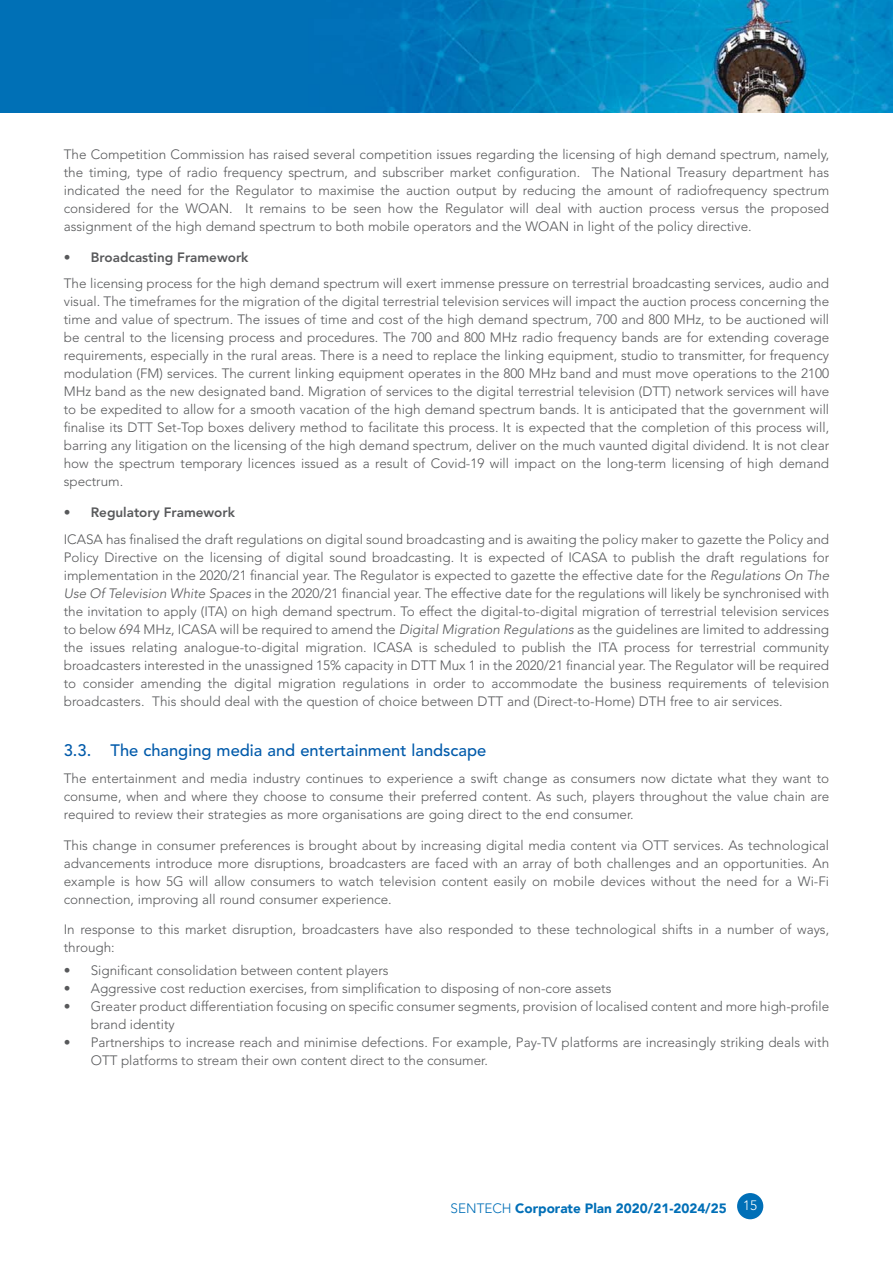
<style>
.page{position:relative;width:893px;height:1263px;background:#fff}
.page>*{position:absolute;margin:0;border:0;box-sizing:border-box;transform-origin:0 0}
.t1{font:500 16.5px "Avenir LT Std";color:#005aaa}
.t2{font:300 13.5px/18px "Avenir LT Std";color:#58595b;text-align:justify}
.t3{font:800 13.5px "Avenir LT Std";color:#58595b}
.t4{font:900 13.5px "Avenir";color:#006fb7}
.s1{font-style:italic}
.s2{font-weight:300}
</style>
<div class="page">
<img style="left:0;top:0;width:893px;height:113px">
<div style="left:737px;top:1193px;width:26px;height:26px;background:#006fb7;border-radius:50%"></div>
<p class="t2" style="left:64px;top:146px;width:767px">The Competition Commission has raised several competition issues regarding the licensing of high demand spectrum, namely, the timing, type of radio frequency spectrum, and subscriber market configuration. The National Treasury department has indicated the need for the Regulator to maximise the auction output by reducing the amount of radiofrequency spectrum considered for the WOAN. It remains to be seen how the Regulator will deal with auction process versus the proposed assignment of the high demand spectrum to both mobile operators and the WOAN in light of the policy directive.</p>
<p class="t3" style="left:64px;top:251px;width:186px">• Broadcasting Framework</p>
<p class="t2" style="left:64px;top:275px;width:767px">The licensing process for the high demand spectrum will exert immense pressure on terrestrial broadcasting services, audio and visual. The timeframes for the migration of the digital terrestrial television services will impact the auction process concerning the time and value of spectrum. The issues of time and cost of the high demand spectrum, 700 and 800 MHz, to be auctioned will be central to the licensing process and procedures. The 700 and 800 MHz radio frequency bands are for extending coverage requirements, especially in the rural areas. There is a need to replace the linking equipment, studio to transmitter, for frequency modulation (FM) services. The current linking equipment operates in the 800 MHz band and must move operations to the 2100<br>MHz band as the new designated band. Migration of services to the digital terrestrial television (DTT) network services will have to be expedited to allow for a smooth vacation of the high demand spectrum bands. It is anticipated that the government will finalise its DTT Set-Top boxes delivery method to facilitate this process. It is expected that the completion of this process will, barring any litigation on the licensing of the high demand spectrum, deliver on the much vaunted digital dividend. It is not clear how the spectrum temporary licences issued as a result of Covid-19 will impact on the long-term licensing of high demand spectrum.</p>
<p class="t3" style="left:64px;top:506px;width:173px">• Regulatory Framework</p>
<p class="t2" style="left:64px;top:531px;width:767px">ICASA has finalised the draft regulations on digital sound broadcasting and is awaiting the policy maker to gazette the Policy and Policy Directive on the licensing of digital sound broadcasting. It is expected of ICASA to publish the draft regulations for implementation in the 2020/21 financial year. The Regulator is expected to gazette the effective date for the <span class="s1">Regulations On The Use Of Television White Spaces</span> in the 2020/21 financial year. The effective date for the regulations will likely be synchronised with the invitation to apply (ITA) on high demand spectrum. To effect the digital-to-digital migration of terrestrial television services to below 694 MHz, ICASA will be required to amend the <span class="s1">Digital Migration Regulations</span> as the guidelines are limited to addressing the issues relating analogue-to-digital migration. ICASA is scheduled to publish the ITA process for terrestrial community broadcasters interested in the unassigned 15% capacity in DTT Mux 1 in the 2020/21 financial year. The Regulator will be required to consider amending the digital migration regulations in order to accommodate the business requirements of television broadcasters. This should deal with the question of choice between DTT and (Direct-to-Home) DTH free to air services.</p>
<p class="t1" style="left:64px;top:743px;width:424px">3.3. The changing media and entertainment landscape</p>
<p class="t2" style="left:64px;top:770px;width:767px">The entertainment and media industry continues to experience a swift change as consumers now dictate what they want to consume, when and where they choose to consume their preferred content. As such, players throughout the value chain are required to review their strategies as more organisations are going direct to the end consumer.</p>
<p class="t2" style="left:64px;top:837px;width:767px">This change in consumer preferences is brought about by increasing digital media content via OTT services. As technological advancements introduce more disruptions, broadcasters are faced with an array of both challenges and an opportunities. An example is how 5G will allow consumers to watch television content easily on mobile devices without the need for a Wi-Fi connection, improving all round consumer experience.</p>
<p class="t2" style="left:64px;top:921px;width:767px">In response to this market disruption, broadcasters have also responded to these technological shifts in a number of ways, through:</p>
<p class="t2" style="left:64px;top:962px;width:326px">• Significant consolidation between content players</p>
<p class="t2" style="left:64px;top:980px;width:549px">• Aggressive cost reduction exercises, from simplification to disposing of non-core assets</p>
<p class="t2" style="left:91px;top:998px;width:740px;text-indent:-27px">• Greater product differentiation focusing on specific consumer segments, provision of localised content and more high-profile brand identity</p>
<p class="t2" style="left:91px;top:1034px;width:740px;text-indent:-27px">• Partnerships to increase reach and minimise defections. For example, Pay-TV platforms are increasingly striking deals with<br>OTT platforms to stream their own content direct to the consumer.</p>
<p class="t4" style="left:451px;top:1199px;width:308px"><span class="s2">SENTECH</span> Corporate Plan 2020/21-2024/25 <sup>15</sup></p>
</div>
